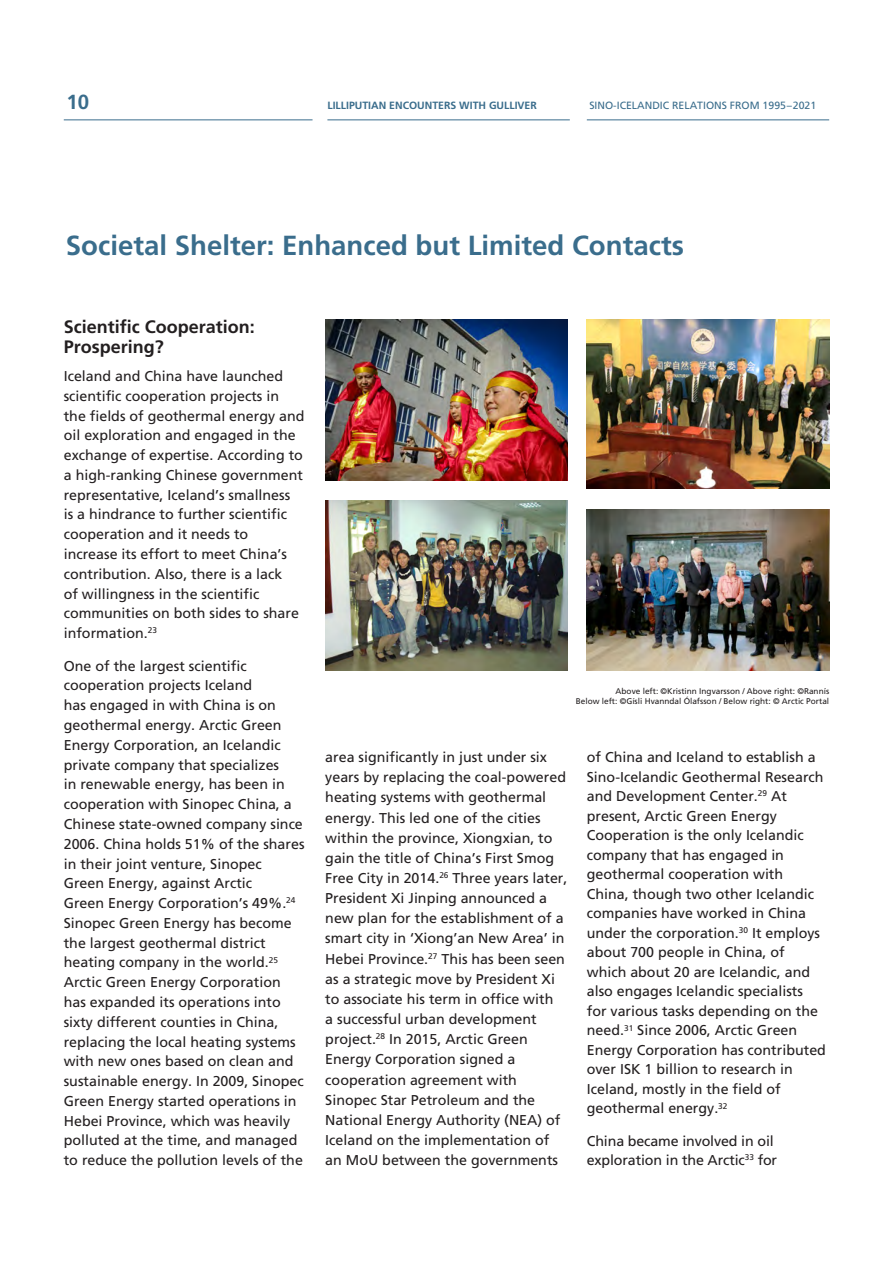
<style>
.page{position:relative;width:893px;height:1263px;background:#fff}
.page>*{position:absolute;margin:0;border:0;box-sizing:border-box;transform-origin:0 0}
.Fyrirsögn_1{font:700 27.6px "Frutiger";color:#3a6d8c}
.t1{font:700 20.4px "Frutiger";color:#3a6d8c}
.fyrirsögn_2{font:700 18px/19.8px "Frutiger";color:#231f20}
.Meginmál_texti{font:14.25px/19.8px "Frutiger";color:#231f20}
.t2{font:10.5px "Frutiger";color:#3a6d8c}
.t3{font:700 10.5px "Frutiger";color:#3a6d8c}
.Meginmál_texti-2{font:8.25px "Frutiger";color:#231f20}
</style>
<div class="page">
<hr style="left:327px;top:120px;width:243px;height:1px;background:#3a6d8c">
<hr style="left:587px;top:120px;width:242px;height:1px;background:#3a6d8c">
<hr style="left:64px;top:120px;width:249px;height:1px;background:#3a6d8c">
<img style="left:325px;top:500px;width:243px;height:170px">
<img style="left:587px;top:319px;width:242px;height:170px">
<img style="left:587px;top:509px;width:242px;height:161px">
<img style="left:325px;top:319px;width:243px;height:162px">
<h2 class="t1" style="left:66px;top:90px;width:24px">10</h2>
<p class="t3" style="left:327px;top:99px;width:211px">LILLIPUTIAN ENCOUNTERS WITH GULLIVER</p>
<p class="t2" style="left:589px;top:99px;width:228px">SINO-ICELANDIC RELATIONS FROM 1995–2021</p>
<p class="Fyrirsögn_1" style="left:66px;top:229px;width:620px">Societal Shelter: Enhanced but Limited Contacts</p>
<p class="fyrirsögn_2" style="left:64px;top:317px;width:193px">Scientific Cooperation:<br>Prospering?</p>
<p class="Meginmál_texti" style="left:64px;top:366px;width:242px">Iceland and China have launched scientific cooperation projects in the fields of geothermal energy and oil exploration and engaged in the exchange of expertise. According to a high-ranking Chinese government representative, Iceland’s smallness<br>is a hindrance to further scientific cooperation and it needs to increase its effort to meet China’s contribution. Also, there is a lack<br>of willingness in the scientific communities on both sides to share information.<sup>23</sup></p>
<p class="Meginmál_texti" style="left:64px;top:656px;width:242px">One of the largest scientific cooperation projects Iceland<br>has engaged in with China is on geothermal energy. Arctic Green Energy Corporation, an Icelandic private company that specializes<br>in renewable energy, has been in cooperation with Sinopec China, a Chinese state-owned company since 2006. China holds 51% of the shares in their joint venture, Sinopec Green Energy, against Arctic<br>Green Energy Corporation’s 49%.<sup>24<br></sup>Sinopec Green Energy has become the largest geothermal district heating company in the world.<sup>25<br></sup>Arctic Green Energy Corporation has expanded its operations into sixty different counties in China, replacing the local heating systems with new ones based on clean and sustainable energy. In 2009, Sinopec Green Energy started operations in Hebei Province, which was heavily polluted at the time, and managed to reduce the pollution levels of the</p>
<p class="Meginmál_texti-2" style="left:616px;top:686px;width:215px">Above left: ©Kristinn Ingvarsson / Above right: ©Rannís</p>
<p class="Meginmál_texti-2" style="left:576px;top:696px;width:255px">Below left: ©Gísli Hvanndal Ólafsson / Below right: © Arctic Portal</p>
<p class="Meginmál_texti" style="left:325px;top:747px;width:244px">area significantly in just under six years by replacing the coal-powered heating systems with geothermal energy. This led one of the cities within the province, Xiongxian, to gain the title of China’s First Smog Free City in 2014.<sup>26</sup> Three years later, President Xi Jinping announced a new plan for the establishment of a smart city in ‘Xiong’an New Area’ in Hebei Province.<sup>27</sup> This has been seen as a strategic move by President Xi to associate his term in office with<br>a successful urban development project.<sup>28</sup> In 2015, Arctic Green Energy Corporation signed a cooperation agreement with Sinopec Star Petroleum and the National Energy Authority (NEA) of Iceland on the implementation of an MoU between the governments</p>
<p class="Meginmál_texti" style="left:587px;top:747px;width:241px">of China and Iceland to establish a<br>Sino-Icelandic Geothermal Research and Development Center.<sup>29</sup> At present, Arctic Green Energy<br>Cooperation is the only Icelandic company that has engaged in geothermal cooperation with<br>China, though two other Icelandic companies have worked in China under the corporation.<sup>30</sup> It employs about 700 people in China, of which about 20 are Icelandic, and also engages Icelandic specialists for various tasks depending on the need.<sup>31</sup> Since 2006, Arctic Green<br>Energy Corporation has contributed over ISK 1 billion to research in<br>Iceland, mostly in the field of geothermal energy.<sup>32</sup></p>
<p class="Meginmál_texti" style="left:587px;top:1131px;width:192px">China became involved in oil exploration in the Arctic<sup>33</sup> for</p>
</div>
